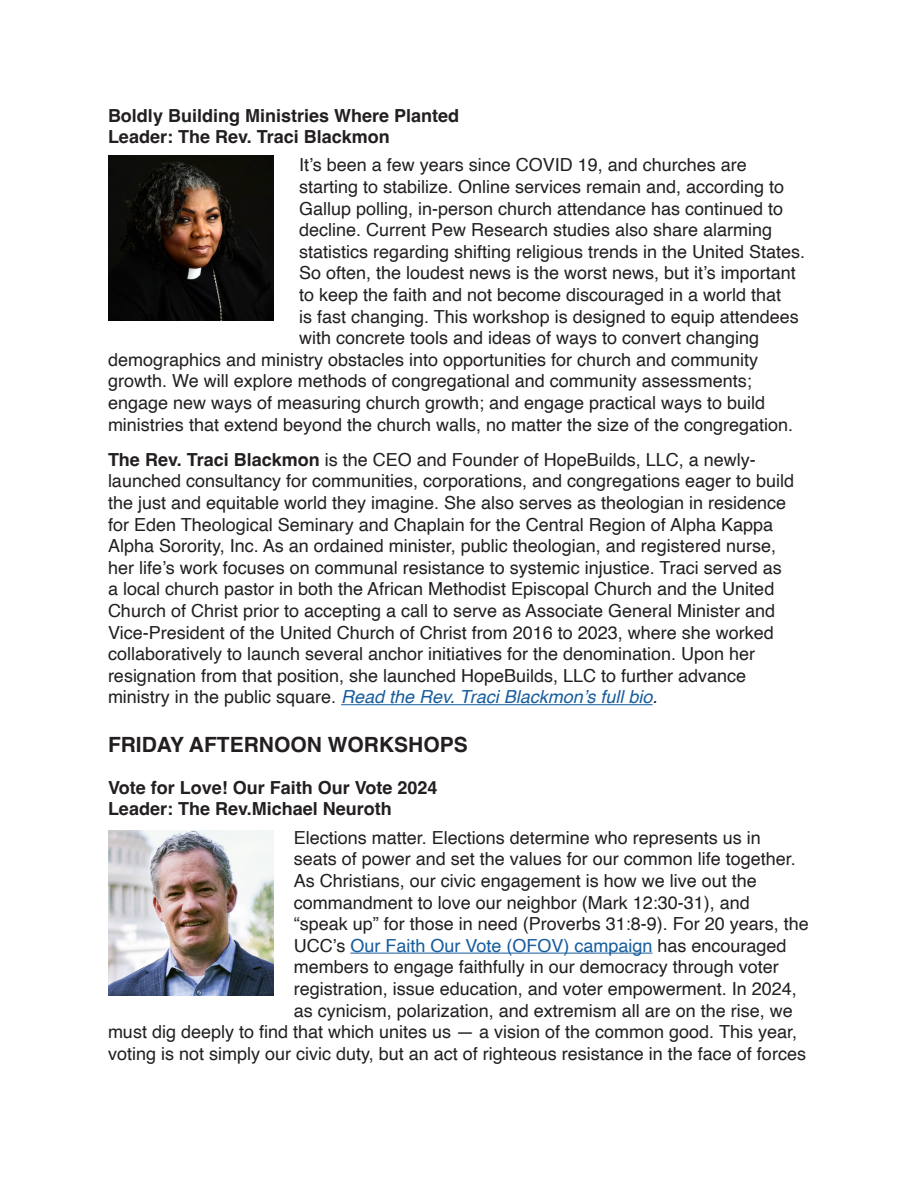
<style>
.page{position:relative;width:918px;height:1188px;background:#fff}
.page>*{position:absolute;margin:0;border:0;box-sizing:border-box;transform-origin:0 0}
.Plain_Text{font:700 21px "Helvetica";color:#231f20}
.Plain_Text-2{font:18px/21.6px "Helvetica";color:#231f20}
.Plain_Text-3{font:700 18px "Helvetica";color:#231f20}
.Plain_Text-4{font:18px "Helvetica";color:#175d9e}
.s1{font-weight:700}
.s2{font-style:italic;color:#175d9e}
.s3{font-style:italic}
.s4{color:#231f20}
</style>
<div class="page">
<hr style="left:341px;top:704px;width:312px;height:1px;background:#175d9e">
<hr style="left:350px;top:953px;width:302px;height:1px;background:#175d9e">
<img style="left:108px;top:830px;width:165px;height:166px">
<img style="left:108px;top:156px;width:165px;height:165px">
<p class="Plain_Text-3" style="left:108px;top:104px;width:353px">Boldly Building Ministries Where Planted</p>
<p class="Plain_Text-3" style="left:108px;top:126px;width:283px">Leader: The Rev. Traci Blackmon</p>
<p class="Plain_Text-2" style="left:299px;top:155px;width:449px">It’s been a few years since COVID 19, and churches are</p>
<p class="Plain_Text-2" style="left:299px;top:176px;width:487px">starting to stabilize. Online services remain and, according to</p>
<p class="Plain_Text-2" style="left:299px;top:198px;width:486px">Gallup polling, in-person church attendance has continued to</p>
<p class="Plain_Text-2" style="left:299px;top:220px;width:475px">decline. Current Pew Research studies also share alarming</p>
<p class="Plain_Text-2" style="left:299px;top:241px;width:508px">statistics regarding shifting religious trends in the United States.</p>
<p class="Plain_Text-2" style="left:299px;top:263px;width:498px">So often, the loudest news is the worst news, but it’s important</p>
<p class="Plain_Text-2" style="left:299px;top:284px;width:484px">to keep the faith and not become discouraged in a world that</p>
<p class="Plain_Text-2" style="left:299px;top:306px;width:501px">is fast changing. This workshop is designed to equip attendees</p>
<p class="Plain_Text-2" style="left:299px;top:328px;width:462px">with concrete tools and ideas of ways to convert changing</p>
<p class="Plain_Text-2" style="left:108px;top:349px;width:652px">demographics and ministry obstacles into opportunities for church and community</p>
<p class="Plain_Text-2" style="left:108px;top:371px;width:645px">growth. We will explore methods of congregational and community assessments;</p>
<p class="Plain_Text-2" style="left:108px;top:392px;width:659px">engage new ways of measuring church growth; and engage practical ways to build</p>
<p class="Plain_Text-2" style="left:108px;top:414px;width:687px">ministries that extend beyond the church walls, no matter the size of the congregation.</p>
<p class="Plain_Text-2" style="left:108px;top:449px;width:688px"><span class="s1">The Rev. Traci Blackmon</span> is the CEO and Founder of HopeBuilds, LLC, a newly&shy;launched consultancy for communities, corporations, and congregations eager to build the just and equitable world they imagine. She also serves as theologian in residence for Eden Theological Seminary and Chaplain for the Central Region of Alpha Kappa Alpha Sorority, Inc. As an ordained minister, public theologian, and registered nurse, her life’s work focuses on communal resistance to systemic injustice. Traci served as a local church pastor in both the African Methodist Episcopal Church and the United Church of Christ prior to accepting a call to serve as Associate General Minister and Vice-President of the United Church of Christ from 2016 to 2023, where she worked collaboratively to launch several anchor initiatives for the denomination. Upon her resignation from that position, she launched HopeBuilds, LLC to further advance ministry in the public square. <span class="s2">Read the Rev. Traci Blackmon’s full bio</span><span class="s3">.</span></p>
<p class="Plain_Text" style="left:108px;top:732px;width:361px">FRIDAY AFTERNOON WORKSHOPS</p>
<p class="Plain_Text-3" style="left:108px;top:776px;width:331px">Vote for Love! Our Faith Our Vote 2024</p>
<p class="Plain_Text-3" style="left:108px;top:798px;width:285px">Leader: The Rev.Michael Neuroth</p>
<p class="Plain_Text-2" style="left:294px;top:827px;width:469px">Elections matter. Elections determine who represents us in</p>
<p class="Plain_Text-2" style="left:294px;top:849px;width:504px">seats of power and set the values for our common life together.</p>
<p class="Plain_Text-2" style="left:294px;top:870px;width:465px">As Christians, our civic engagement is how we live out the</p>
<p class="Plain_Text-2" style="left:294px;top:892px;width:458px">commandment to love our neighbor (Mark 12:30-31), and</p>
<p class="Plain_Text-2" style="left:294px;top:914px;width:517px">“speak up” for those in need (Proverbs 31:8-9). For 20 years, the</p>
<p class="Plain_Text-4" style="left:294px;top:932px;width:494px"><span class="s4">UCC’s</span> Our Faith Our Vote (OFOV) campaign <span class="s4">has encouraged</span></p>
<p class="Plain_Text-2" style="left:294px;top:957px;width:487px">members to engage faithfully in our democracy through voter</p>
<p class="Plain_Text-2" style="left:294px;top:978px;width:505px">registration, issue education, and voter empowerment. In 2024,</p>
<p class="Plain_Text-2" style="left:294px;top:1000px;width:501px">as cynicism, polarization, and extremism all are on the rise, we</p>
<p class="Plain_Text-2" style="left:108px;top:1022px;width:691px">must dig deeply to find that which unites us — a vision of the common good. This year,</p>
<p class="Plain_Text-2" style="left:108px;top:1043px;width:700px">voting is not simply our civic duty, but an act of righteous resistance in the face of forces</p>
</div>
